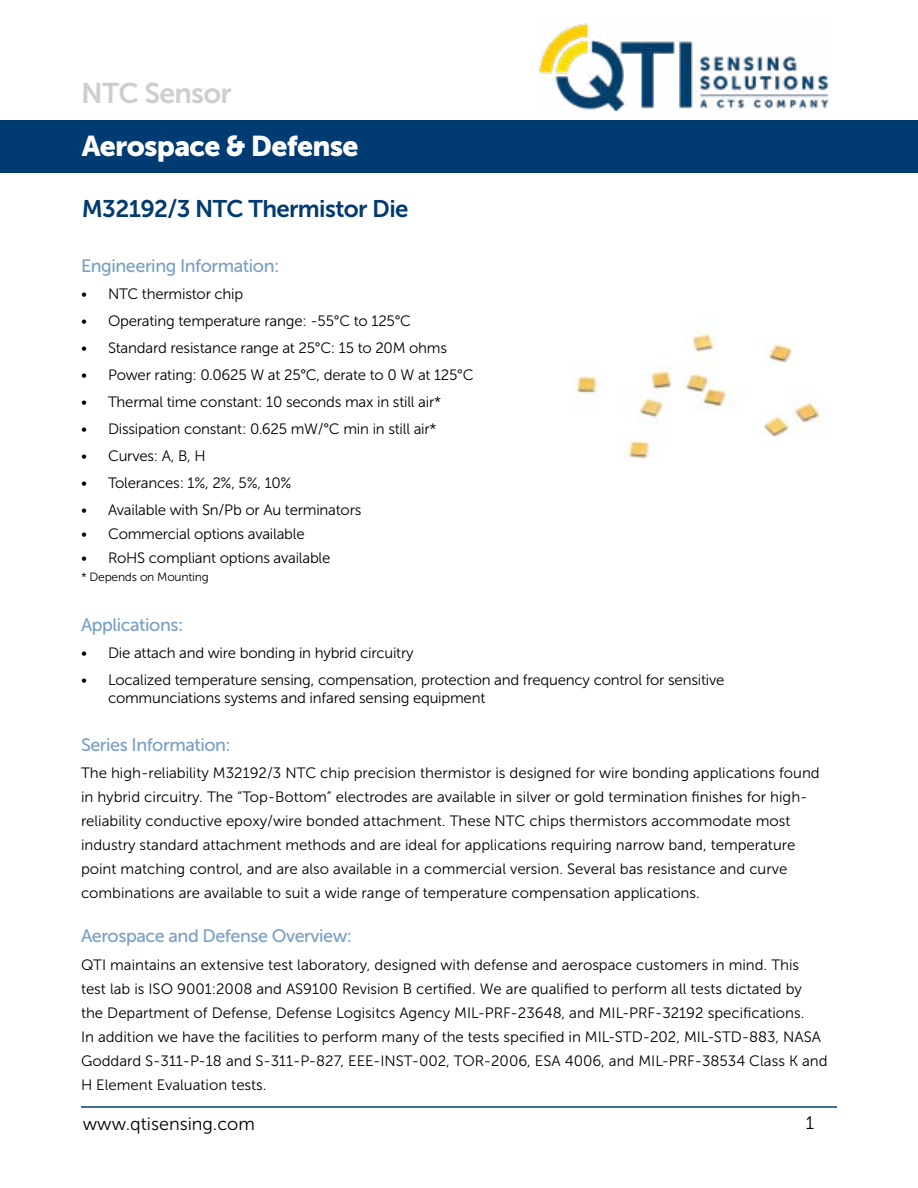
<style>
.page{position:relative;width:918px;height:1188px;background:#fff}
.page>*{position:absolute;margin:0;border:0;box-sizing:border-box;transform-origin:0 0}
.t1{font:28.5px "Museo Sans 900";letter-spacing:-.025em;color:#fff}
.t2{font:28.5px "Museo Sans 700";letter-spacing:-.025em;color:#cecfcd}
.t3{font:24px "Museo Sans 700";letter-spacing:-.025em;color:#003b71}
.t4{font:18px "Museo Sans 500";letter-spacing:-.025em;color:#799fc4}
.t5{font:18px "Museo Sans 300";color:#000}
.t6{font:15px/24px "Museo Sans 300";color:#000}
.t7{font:12px "Museo Sans 300";letter-spacing:-.015em;color:#000}
.s1{font-style:inherit}
</style>
<div class="page">
<div style="left:0;top:121px;width:918px;height:52px;background:#003b71"></div>
<img style="left:539px;top:23px;width:290px;height:87px">
<img style="left:576px;top:332px;width:245px;height:127px">
<hr style="left:81px;top:1106px;width:756px;height:2px;background:#003b71">
<h1 class="t2" style="left:81px;top:78px;width:152px">NTC Sensor</h1>
<h1 class="t1" style="left:82px;top:130px;width:278px">Aerospace &amp; Defense</h1>
<h2 class="t3" style="left:82px;top:195px;width:328px">M32192/3 NTC Thermistor Die</h2>
<p class="t4" style="left:81px;top:256px;width:200px">Engineering Information:</p>
<p class="t6" style="left:81px;top:282px;width:164px">• NTC thermistor chip</p>
<p class="t6" style="left:81px;top:309px;width:332px">• Operating temperature range: -55°C to 125°C</p>
<p class="t6" style="left:81px;top:336px;width:368px">• Standard resistance range at 25°C: 15 to 20M ohms</p>
<p class="t6" style="left:81px;top:363px;width:394px">• Power rating: 0.0625 W at 25°C, derate to 0 W at 125°C</p>
<p class="t6" style="left:81px;top:390px;width:362px">• Thermal time constant: 10 seconds max in still air*</p>
<p class="t6" style="left:81px;top:417px;width:357px">• Dissipation constant: 0.625 mW/°C min in still air*</p>
<p class="t6" style="left:81px;top:444px;width:126px">• Curves: A, B, H</p>
<p class="t6" style="left:81px;top:471px;width:212px">• Tolerances: 1%, 2%, 5%, 10%</p>
<p class="t6" style="left:81px;top:498px;width:282px">• Available with Sn/Pb or Au terminators</p>
<p class="t6" style="left:81px;top:522px;width:225px"><span class="s1">• C</span>ommercial options available</p>
<p class="t6" style="left:81px;top:546px;width:251px">• RoHS compliant options available</p>
<p class="t7" style="left:81px;top:570px;width:129px">* Depends on Mounting</p>
<p class="t4" style="left:81px;top:615px;width:104px">Applications:</p>
<p class="t6" style="left:81px;top:641px;width:334px">• Die attach and wire bonding in hybrid circuitry</p>
<p class="t6" style="left:108px;top:671px;width:618px;line-height:18px;text-indent:-27px">• Localized temperature sensing, compensation, protection and frequency control for sensitive communciations systems and infared sensing equipment</p>
<p class="t4" style="left:81px;top:735px;width:151px">Series Information:</p>
<p class="t6" style="left:81px;top:761px;width:740px">The high-reliability M32192/3 NTC chip precision thermistor is designed for wire bonding applications found in hybrid circuitry. The “Top-Bottom” electrodes are available in silver or gold termination finishes for high&shy;reliability conductive epoxy/wire bonded attachment. These NTC chips thermistors accommodate most industry standard attachment methods and are ideal for applications requiring narrow band, temperature point matching control, and are also available in a commercial version. Several bas resistance and curve combinations are available to suit a wide range of temperature compensation applications.</p>
<p class="t4" style="left:81px;top:926px;width:273px">Aerospace and Defense Overview:</p>
<p class="t6" style="left:81px;top:953px;width:748px">QTI maintains an extensive test laboratory, designed with defense and aerospace customers in mind. This test lab is ISO 9001:2008 and AS9100 Revision B certified. We are qualified to perform all tests dictated by the Department of Defense, Defense Logisitcs Agency MIL-PRF-23648, and MIL-PRF-32192 specifications.<br>In addition we have the facilities to perform many of the tests specified in MIL-STD-202, MIL-STD-883, NASA Goddard S-311-P-18 and S-311-P-827, EEE-INST-002, TOR-2006, ESA 4006, and MIL-PRF-38534 Class K and H Element Evaluation tests.</p>
<p class="t5" style="left:83px;top:1114px;width:174px">www.qtisensing.com</p>
<p class="t5" style="left:806px;top:1113px;width:10px">1</p>
</div>
